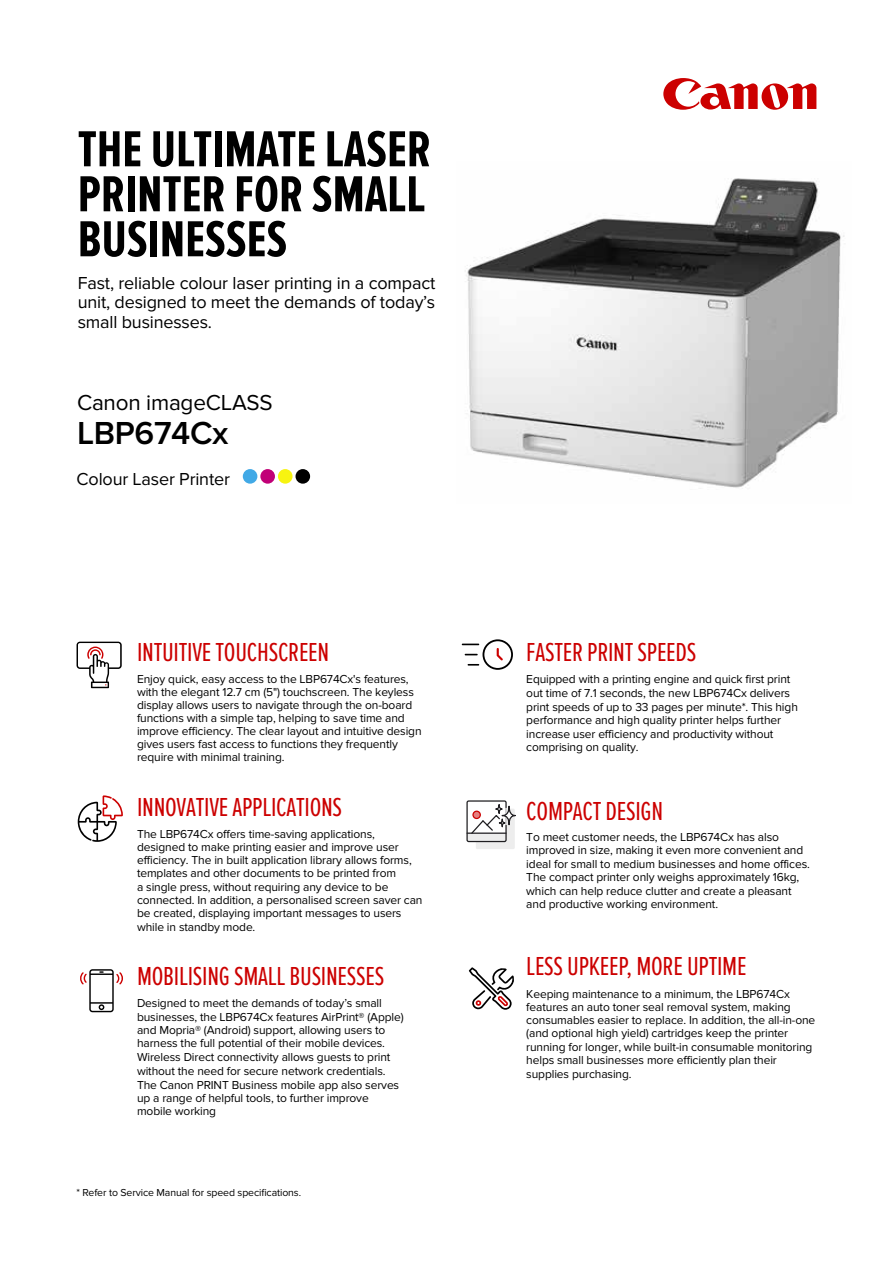
<style>
.page{position:relative;width:893px;height:1263px;background:#fff}
.page>*{position:absolute;margin:0;border:0;box-sizing:border-box;transform-origin:0 0}
.t1{font:700 52.5px/45px "Proxima Nova Ex Cn";color:#000;text-align:justify}
.t2{font:600 33px "Proxima Nova";letter-spacing:-.01em;color:#000}
.t3{font:27px "Proxima Nova Ex Cn";letter-spacing:-.01em;color:#c00}
.t4{font:22.5px "Proxima Nova";letter-spacing:-.01em;color:#000}
.t5{font:18px/19.5px "Proxima Nova";letter-spacing:-.01em;color:#000;text-align:justify}
.t6{font:12px/13.2px "Proxima Nova";letter-spacing:-.01em;color:#000}
.t7{font:12px/13.5px "Proxima Nova";letter-spacing:-.01em;color:#000}
.t8{font:10.5px "Proxima Nova";letter-spacing:-.01em;color:#000}
.s1{font-style:inherit}
</style>
<div class="page">
<div style="left:243px;top:469px;width:14px;height:15px;background:#41a9e6;border-radius:50%"></div>
<div style="left:260px;top:469px;width:15px;height:15px;background:#c10077;border-radius:50%"></div>
<div style="left:278px;top:469px;width:15px;height:15px;background:#f7f410;border-radius:50%"></div>
<div style="left:296px;top:469px;width:14px;height:15px;background:#000;border-radius:50%"></div>
<svg style="left:663px;top:78px;width:153px;height:32px"></svg>
<svg style="left:77px;top:642px;width:45px;height:46px"></svg>
<svg style="left:78px;top:795px;width:45px;height:47px"></svg>
<svg style="left:462px;top:639px;width:51px;height:31px"></svg>
<svg style="left:469px;top:967px;width:45px;height:43px"></svg>
<svg style="left:80px;top:969px;width:43px;height:43px"></svg>
<img style="left:465px;top:178px;width:379px;height:310px">
<div style="left:476px;top:809px;width:39px;height:40px;background:#ededed;border-radius:2px"></div>
<svg style="left:466px;top:800px;width:41px;height:43px"></svg>
<svg style="left:502px;top:806px;width:13px;height:19px"></svg>
<div style="left:501px;top:806px;width:15px;height:19px;border:1px solid #1f1e21;border-radius:50%"></div>
<svg style="left:496px;top:804px;width:6px;height:9px"></svg>
<div style="left:495px;top:804px;width:8px;height:10px;border:1px solid #1f1e21;border-radius:50%"></div>
<div style="left:499px;top:818px;width:6px;height:9px;border:1px solid #1f1e21;border-radius:50%"></div>
<h1 class="t1" style="left:78px;top:128px;width:355px">THE ULTIMATE LASER PRINTER FOR SMALL BUSINESSES</h1>
<h3 class="t5" style="left:78px;top:273px;width:359px">Fast, reliable colour laser printing in a compact unit, designed to meet the demands of today’s small businesses.</h3>
<h3 class="t4" style="left:77px;top:390px;width:197px">Canon imageCLASS</h3>
<h2 class="t2" style="left:77px;top:414px;width:153px">LBP674Cx</h2>
<h3 class="t5" style="left:77px;top:469px;width:155px">Colour Laser Printer</h3>
<h3 class="t3" style="left:137px;top:637px;width:194px">INTUITIVE TOUCHSCREEN</h3>
<p class="t6" style="left:137px;top:673px;width:286px">Enjoy quick, easy access to the <span class="s1">LBP674Cx's</span> features, with the elegant 12.7 cm (5") touchscreen. The keyless display allows users to navigate through the on-board functions with a simple tap, helping to save time and improve efficiency. The clear layout and intuitive design gives users fast access to functions they frequently require with minimal training.</p>
<h3 class="t3" style="left:137px;top:792px;width:207px">INNOVATIVE APPLICATIONS</h3>
<p class="t6" style="left:137px;top:828px;width:287px">The <span class="s1">LBP674Cx</span> offers time-saving applications, designed to make printing easier and improve user efficiency. The in built application library allows forms, templates and other documents to be printed from<br>a single press, without requiring any device to be connected. In addition, a personalised screen saver can be created, displaying important messages to users while in standby mode.</p>
<h3 class="t3" style="left:137px;top:961px;width:249px">MOBILISING SMALL BUSINESSES</h3>
<p class="t6" style="left:137px;top:996px;width:268px;line-height:14.2px">Designed to meet the demands of today’s small businesses, the <span class="s1">LBP674Cx</span> features AirPrint® (Apple)</p>
<p class="t6" style="left:137px;top:1023px;width:264px">and Mopria® (Android) support, allowing users to harness the full potential of their mobile devices.<br>Wireless Direct connectivity allows guests to print without the need for secure network credentials.<br>The Canon PRINT Business mobile app also serves up a range of helpful tools, to further improve mobile working</p>
<p class="t8" style="left:77px;top:1187px;width:226px">* Refer to Service Manual for speed specifications.</p>
<h3 class="t3" style="left:526px;top:637px;width:172px">FASTER PRINT SPEEDS</h3>
<p class="t7" style="left:526px;top:673px;width:273px">Equipped with a printing engine and quick first print out time of 7.1 seconds, the new LBP674Cx delivers print speeds of up to 33 pages per minute*. This high performance and high quality printer helps further increase user efficiency and productivity without comprising on quality.</p>
<h3 class="t3" style="left:526px;top:791px;width:138px">COMPACT DESIGN</h3>
<p class="t7" style="left:526px;top:830px;width:285px">To meet customer needs, the LBP674Cx has also improved in size, making it even more convenient and ideal for small to medium businesses and home offices.<br>The compact printer only weighs approximately 16kg, which can help reduce clutter and create a pleasant and productive working environment.</p>
<h3 class="t3" style="left:526px;top:951px;width:222px">LESS UPKEEP, MORE UPTIME</h3>
<p class="t6" style="left:526px;top:987px;width:291px">Keeping maintenance to a minimum, the <span class="s1">LBP674Cx </span>features an auto toner seal removal system, making consumables easier to replace. In addition, the all-in-one (and optional high yield) cartridges keep the printer running for longer, while built-in consumable monitoring helps small businesses more efficiently plan their supplies purchasing.</p>
</div>
